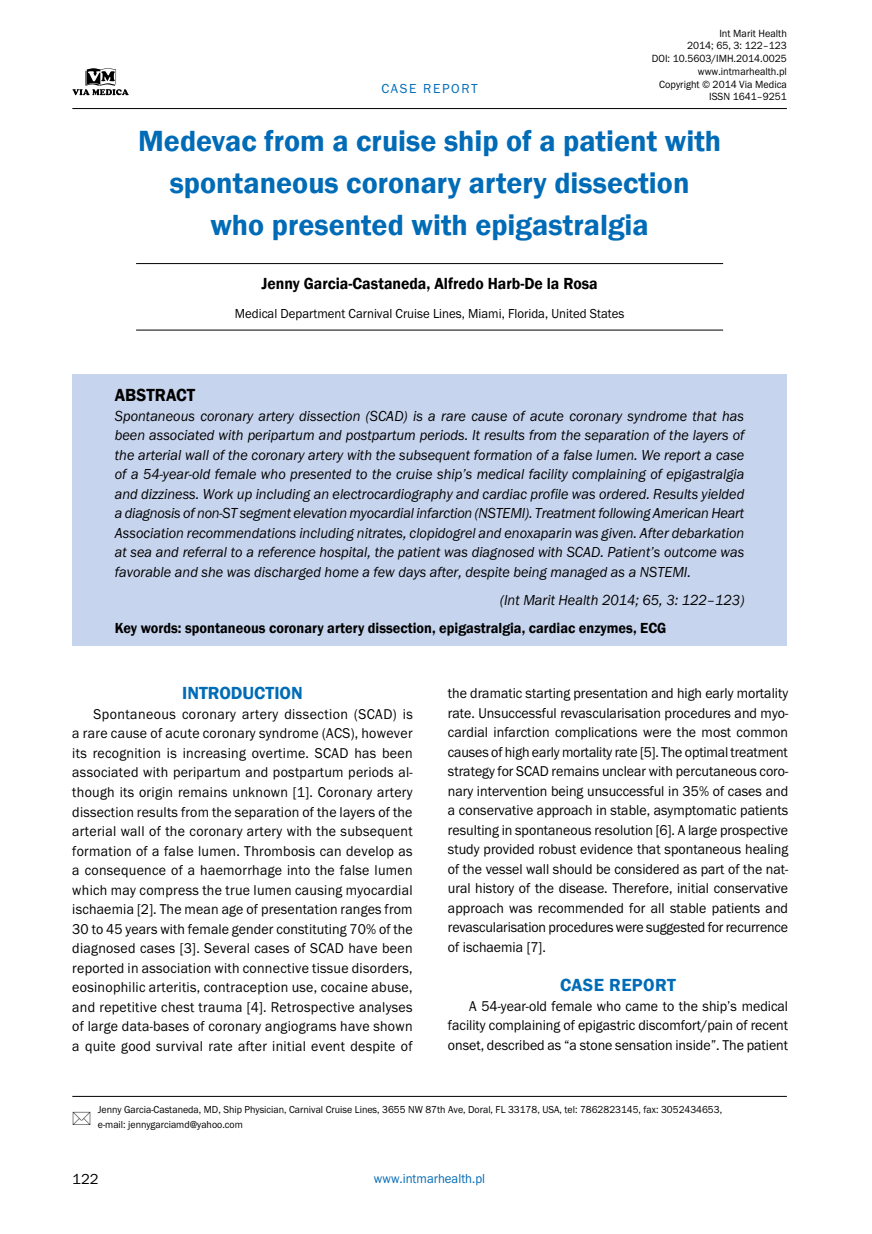
<style>
.page{position:relative;width:872px;height:1234px;background:#fff}
.page>*{position:absolute;margin:0;border:0;box-sizing:border-box;transform-origin:0 0}
.t1{font:600 30px/42px "Franklin Gothic";color:#006bb6;text-align:center}
.t2{font:600 18px "Franklin Gothic";color:#006bb6}
.t3{font:600 18px "Franklin Gothic";letter-spacing:.02em;color:#006bb6}
.t4{font:600 18px "Franklin Gothic";color:#000;scale:.95 1}
.t5{font:600 16.5px "Franklin Gothic";color:#000;scale:.95 1}
.t6{font:italic 15px/19.5px "Franklin Got Itc TEE";color:#000;text-align:justify;scale:.95 1}
.t7{font:600 15px "Franklin Gothic";color:#000;scale:.95 1}
.t8{font:15px "Franklin Got Itc TEE";color:#000}
.t9{font:14.7px/19.5px "Franklin Got Itc TEE";color:#000;text-align:justify;scale:.95 1}
.t10{font:13.5px "Franklin Got Itc TEE";color:#000;scale:.95 1}
.t11{font:13.5px "Franklin Got Itc TEE";color:#006bb6;scale:.95 1}
.t12{font:13.5px "Franklin Got Itc TEE";letter-spacing:.12em;color:#006bb6}
.t13{font:10.8px/12.8px "Franklin Got Itc TEE";color:#000;text-align:right;scale:.95 1}
.t14{font:10.5px/15px "Franklin Got Itc TEE";color:#000;scale:.95 1}
</style>
<div class="page">
<hr style="left:72px;top:108px;width:715px;height:1px;background:#000">
<svg style="left:72px;top:68px;width:57px;height:27px"></svg>
<hr style="left:72px;top:1095px;width:715px;height:1px;background:#000">
<div style="left:72px;top:375px;width:715px;height:271px;background:#c7d4ed"></div>
<hr style="left:136px;top:263px;width:587px;height:1px;background:#000">
<hr style="left:136px;top:329px;width:587px;height:1px;background:#000">
<p class="t12" style="left:381px;top:81px;width:98px">CASE REPORT</p>
<p class="t13" style="left:652px;top:27px;width:144px">Int Marit Health<br>2014; 65, 3: 122–123<br>DOI: 10.5603/IMH.2014.0025 www.intmarhealth.pl<br>Copyright © 2014 Via Medica<br>ISSN 1641–9251</p>
<h1 class="t1" style="left:138px;top:120px;width:584px">Medevac from a cruise ship of a patient with spontaneous coronary artery dissection<br>who presented with epigastralgia</h1>
<p class="t5" style="left:261px;top:273px;width:355px">Jenny Garcia-Castaneda, Alfredo Harb-De la Rosa</p>
<p class="t10" style="left:235px;top:305px;width:412px">Medical Department Carnival Cruise Lines, Miami, Florida, United States</p>
<p class="t4" style="left:115px;top:384px;width:86px">ABSTRACT</p>
<p class="t6" style="left:115px;top:406px;width:664px">Spontaneous coronary artery dissection (SCAD) is a rare cause of acute coronary syndrome that has been associated with peripartum and postpartum periods. It results from the separation of the layers of the arterial wall of the coronary artery with the subsequent formation of a false lumen. We report a case of a 54-year-old female who presented to the cruise ship’s medical facility complaining of epigastralgia and dizziness. Work up including an electrocardiography and cardiac profile was ordered. Results yielded a diagnosis of non-ST segment elevation myocardial infarction (NSTEMI). Treatment following American Heart Association recommendations including nitrates, clopidogrel and enoxaparin was given. After debarkation at sea and referral to a reference hospital, the patient was diagnosed with SCAD. Patient’s outcome was favorable and she was discharged home a few days after, despite being managed as a NSTEMI.</p>
<p class="t6" style="left:500px;top:590px;width:259px">(Int Marit Health 2014; 65, 3: 122–123)</p>
<p class="t7" style="left:115px;top:618px;width:582px">Key words: spontaneous coronary artery dissection, epigastralgia, cardiac enzymes, ECG</p>
<p class="t2" style="left:182px;top:682px;width:122px">INTRODUCTION</p>
<p class="t9" style="left:72px;top:704px;width:360px;text-indent:21px">Spontaneous coronary artery dissection (SCAD) is a rare cause of acute coronary syndrome (ACS), however its recognition is increasing overtime. SCAD has been associated with peripartum and postpartum periods al&shy;though its origin remains unknown [1]. Coronary artery dissection results from the separation of the layers of the arterial wall of the coronary artery with the subsequent formation of a false lumen. Thrombosis can develop as a consequence of a haemorrhage into the false lumen which may compress the true lumen causing myocardial ischaemia [2]. The mean age of presentation ranges from 30 to 45 years with female gender constituting 70% of the diagnosed cases [3]. Several cases of SCAD have been reported in association with connective tissue disorders, eosinophilic arteritis, contraception use, cocaine abuse, and repetitive chest trauma [4]. Retrospective analyses of large data-bases of coronary angiograms have shown a quite good survival rate after initial event despite of</p>
<p class="t9" style="left:448px;top:683px;width:360px">the dramatic starting presentation and high early mortality rate. Unsuccessful revascularisation procedures and myo&shy;cardial infarction complications were the most common causes of high early mortality rate [5]. The optimal treatment strategy for SCAD remains unclear with percutaneous coro&shy;nary intervention being unsuccessful in 35% of cases and a conservative approach in stable, asymptomatic patients resulting in spontaneous resolution [6]. A large prospective study provided robust evidence that spontaneous healing of the vessel wall should be considered as part of the nat&shy;ural history of the disease. Therefore, initial conservative approach was recommended for all stable patients and revascularisation procedures were suggested for recurrence of ischaemia [7].</p>
<p class="t3" style="left:560px;top:973px;width:118px">CASE REPORT</p>
<p class="t9" style="left:448px;top:995px;width:360px;text-indent:21px">A 54-year-old female who came to the ship’s medical facility complaining of epigastric discomfort/pain of recent onset, described as “a stone sensation inside”. The patient</p>
<p class="t14" style="left:98px;top:1101px;width:658px">Jenny Garcia-Castaneda, MD, Ship Physician, Carnival Cruise Lines, 3655 NW 87th Ave, Doral, FL 33178, USA, tel: 7862823145, fax: 3052434653, e-mail: jennygarciamd@yahoo.com</p>
<p class="t8" style="left:72px;top:1170px;width:28px">122</p>
<p class="t11" style="left:374px;top:1170px;width:119px">www.intmarhealth.pl</p>
</div>
